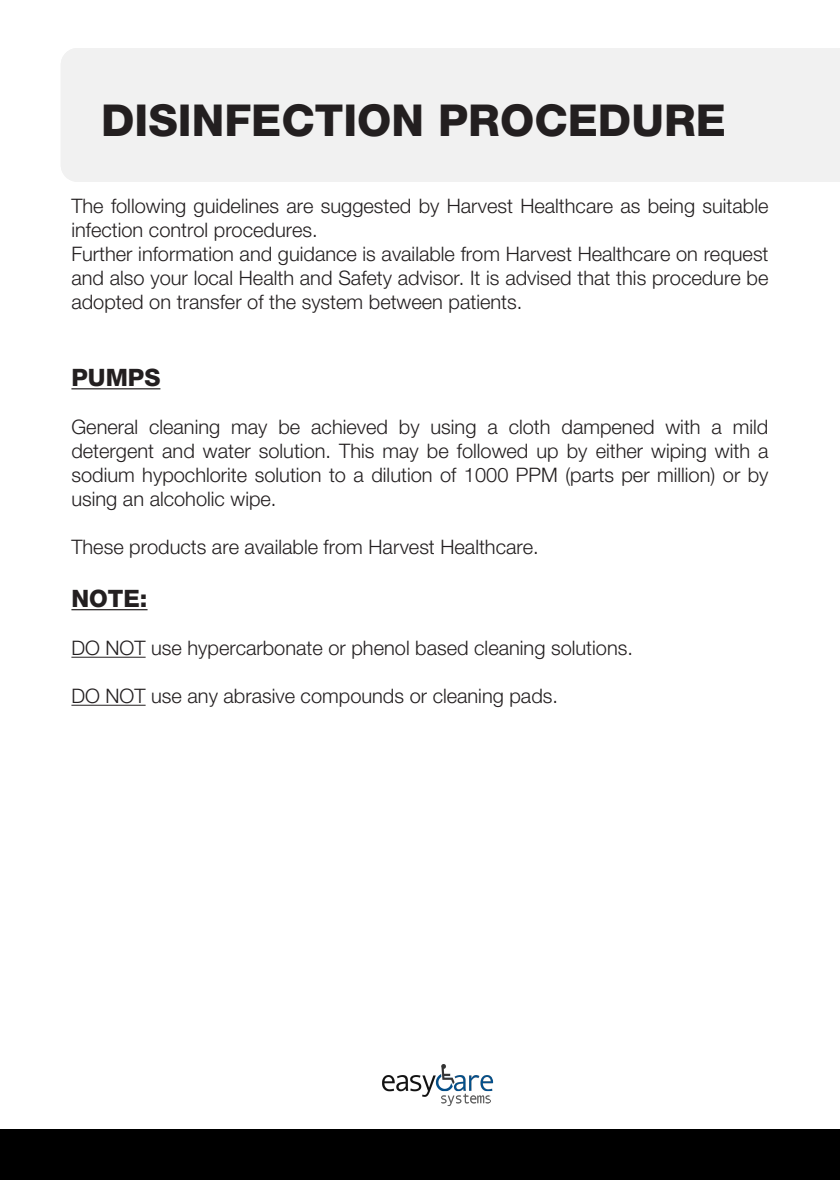
<style>
.page{position:relative;width:840px;height:1191px;background:#fff}
.page>*{position:absolute;margin:0;border:0;box-sizing:border-box;transform-origin:0 0}
.t1{font:800 44px "Helvetica Neue";color:#231f20}
.t2{font:800 24px "Helvetica Neue";color:#231f20}
.t3{font:300 20px/24px "Helvetica Neue";color:#231f20;text-align:justify}
</style>
<div class="page">
<hr style="left:71px;top:388px;width:89px;height:1px;background:#231f20">
<hr style="left:71px;top:609px;width:76px;height:1px;background:#231f20">
<hr style="left:71px;top:656px;width:74px;height:1px;background:#231f20">
<hr style="left:71px;top:704px;width:74px;height:1px;background:#231f20">
<div style="left:61px;top:48px;width:778px;height:134px;background:#f1f1f1"></div>
<div style="left:0;top:1129px;width:839px;height:50px;background:#000"></div>
<img style="left:382px;top:1064px;width:112px;height:42px">
<p class="t1" style="left:101px;top:94px;width:626px">DISINFECTION PROCEDURE</p>
<p class="t3" style="left:71px;top:193px;width:698px">The following guidelines are suggested by Harvest Healthcare as being suitable infection control procedures.</p>
<p class="t3" style="left:71px;top:241px;width:698px">Further information and guidance is available from Harvest Healthcare on request and also your local Health and Safety advisor. It is advised that this procedure be adopted on transfer of the system between patients.</p>
<p class="t2" style="left:71px;top:363px;width:90px">PUMPS</p>
<p class="t3" style="left:71px;top:414px;width:698px">General cleaning may be achieved by using a cloth dampened with a mild detergent and water solution. This may be followed up by either wiping with a sodium hypochlorite solution to a dilution of 1000 PPM (parts per million) or by using an alcoholic wipe.</p>
<p class="t3" style="left:71px;top:534px;width:468px">These products are available from Harvest Healthcare.</p>
<p class="t2" style="left:71px;top:584px;width:78px">NOTE:</p>
<p class="t3" style="left:71px;top:635px;width:562px">DO NOT use hypercarbonate or phenol based cleaning solutions.</p>
<p class="t3" style="left:71px;top:683px;width:488px">DO NOT use any abrasive compounds or cleaning pads.</p>
</div>
